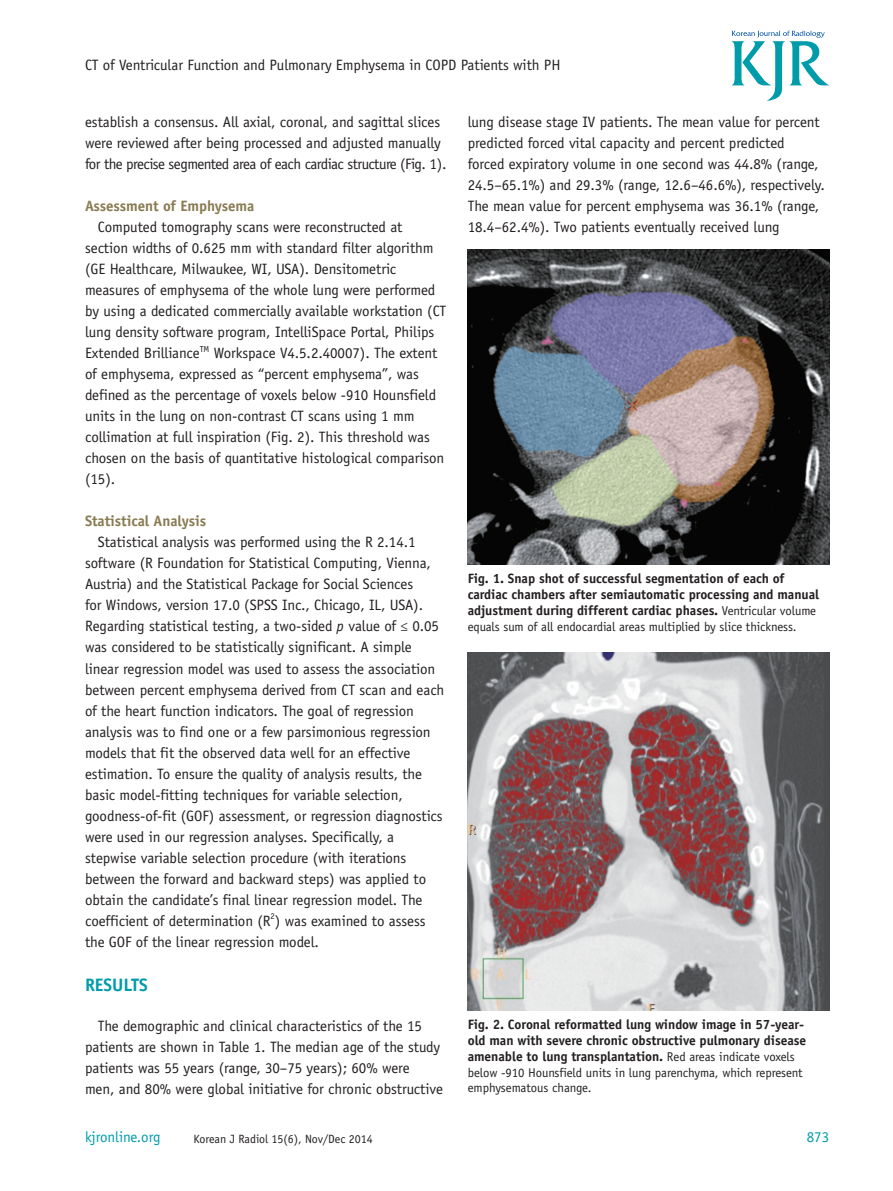
<style>
.page{position:relative;width:893px;height:1191px;background:#fff}
.page>*{position:absolute;margin:0;border:0;box-sizing:border-box;transform-origin:0 0}
.큰제목{font:700 18px "Officina Sans Std";letter-spacing:-.005em;color:#009caa}
.본문{font:15px/21px "Officina Sans Std";letter-spacing:-.005em;color:#231f20}
._1_제목{font:700 15px "Officina Sans Std";letter-spacing:-.005em;color:#887a51}
.t1{font:15px "Officina Sans Std";letter-spacing:-.005em;color:#009caa}
.그림제목{font:700 13.5px/16.2px "Officina Sans Std";letter-spacing:-.005em;color:#231f20}
.그림제목-2{font:12.75px/15.3px "Officina Sans Std";letter-spacing:-.005em;color:#231f20}
.t2{font:12px "Officina Sans Std";letter-spacing:-.005em;color:#231f20}
.s1{font-style:italic}
.s2{font-weight:400;font-size:12.75px}
</style>
<div class="page">
<svg style="left:732px;top:31px;width:97px;height:70px"></svg>
<img style="left:468px;top:250px;width:361px;height:314px">
<img style="left:468px;top:652px;width:361px;height:358px">
<p class="본문" style="left:85px;top:54px;width:477px">CT of Ventricular Function and Pulmonary Emphysema in COPD Patients with PH</p>
<p class="본문" style="left:85px;top:112px;width:363px">establish a consensus. All axial, coronal, and sagittal slices were reviewed after being processed and adjusted manually for the precise segmented area of each cardiac structure (Fig. 1).</p>
<p class="_1_제목" style="left:85px;top:197px;width:171px">Assessment of Emphysema</p>
<p class="본문" style="left:85px;top:217px;width:363px;text-indent:13px">Computed tomography scans were reconstructed at section widths of 0.625 mm with standard filter algorithm (GE Healthcare, Milwaukee, WI, USA). Densitometric measures of emphysema of the whole lung were performed by using a dedicated commercially available workstation (CT lung density software program, IntelliSpace Portal, Philips Extended Brilliance<sup>TM</sup> Workspace V4.5.2.40007). The extent of emphysema, expressed as “percent emphysema”, was defined as the percentage of voxels below -910 Hounsfield units in the lung on non-contrast CT scans using 1 mm collimation at full inspiration (Fig. 2). This threshold was chosen on the basis of quantitative histological comparison (15).</p>
<p class="_1_제목" style="left:85px;top:512px;width:123px">Statistical Analysis</p>
<p class="본문" style="left:85px;top:532px;width:361px;text-indent:13px">Statistical analysis was performed using the R 2.14.1 software (R Foundation for Statistical Computing, Vienna, Austria) and the Statistical Package for Social Sciences<br>for Windows, version 17.0 (SPSS Inc., Chicago, IL, USA).<br>Regarding statistical testing, a two-sided <span class="s1">p</span> value of ≤ 0.05 was considered to be statistically significant. A simple linear regression model was used to assess the association between percent emphysema derived from CT scan and each of the heart function indicators. The goal of regression analysis was to find one or a few parsimonious regression models that fit the observed data well for an effective estimation. To ensure the quality of analysis results, the basic model-fitting techniques for variable selection, goodness-of-fit (GOF) assessment, or regression diagnostics were used in our regression analyses. Specifically, a stepwise variable selection procedure (with iterations between the forward and backward steps) was applied to obtain the candidate’s final linear regression model. The coefficient of determination (R<sup>2</sup>) was examined to assess the GOF of the linear regression model.</p>
<p class="큰제목" style="left:85px;top:973px;width:64px">RESULTS</p>
<p class="본문" style="left:85px;top:1015px;width:359px;text-indent:13px">The demographic and clinical characteristics of the 15 patients are shown in Table 1. The median age of the study patients was 55 years (range, 30–75 years); 60% were<br>men, and 80% were global initiative for chronic obstructive</p>
<p class="본문" style="left:468px;top:112px;width:358px">lung disease stage IV patients. The mean value for percent predicted forced vital capacity and percent predicted forced expiratory volume in one second was 44.8% (range, 24.5–65.1%) and 29.3% (range, 12.6–46.6%), respectively.<br>The mean value for percent emphysema was 36.1% (range, 18.4–62.4%). Two patients eventually received lung</p>
<p class="그림제목" style="left:468px;top:570px;width:353px">Fig. 1. Snap shot of successful segmentation of each of cardiac chambers after semiautomatic processing and manual adjustment during different cardiac phases. <span class="s2">Ventricular volume</span></p>
<p class="그림제목-2" style="left:468px;top:619px;width:330px">equals sum of all endocardial areas multiplied by slice thickness.</p>
<p class="그림제목" style="left:468px;top:1016px;width:340px">Fig. 2. Coronal reformatted lung window image in 57-year&shy;old man with severe chronic obstructive pulmonary disease amenable to lung transplantation. <span class="s2">Red areas indicate voxels</span></p>
<p class="그림제목-2" style="left:468px;top:1064px;width:336px">below -910 Hounsfield units in lung parenchyma, which represent emphysematous change.</p>
<p class="t1" style="left:85px;top:1128px;width:77px">kjronline.org</p>
<p class="t2" style="left:194px;top:1132px;width:181px">Korean J Radiol 15(6), Nov/Dec 2014</p>
<p class="t1" style="left:807px;top:1128px;width:24px">873</p>
</div>
